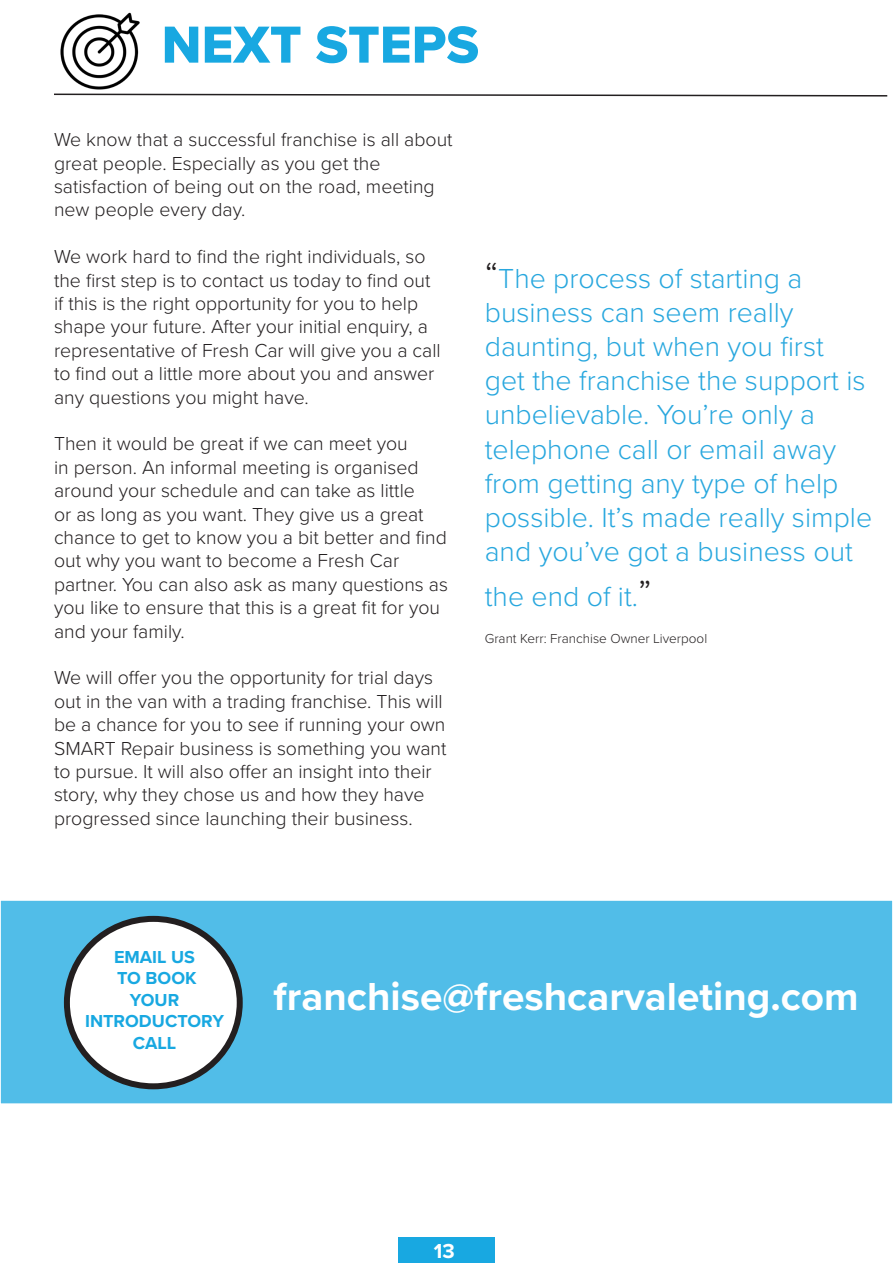
<style>
.page{position:relative;width:893px;height:1263px;background:#fff}
.page>*{position:absolute;margin:0;border:0;box-sizing:border-box;transform-origin:0 0}
.t1{font:54px "Proxima Nova Extrabld";color:#18a8e1}
.t2{font:700 40.5px "Proxima Nova";color:#fff}
.t3{font:300 28.5px/34.2px "Proxima Nova";color:#28a7de}
.t4{font:700 21px "Proxima Nova";color:#fff}
.t5{font:300 19.5px/23.4px "Proxima Nova";color:#231f20}
.t6{font:700 18px/21.6px "Proxima Nova";color:#18a8e1;text-align:center}
.t7{font:300 13.5px "Proxima Nova";color:#231f20}
.s1{font-size:37.5px;color:#231f20}
</style>
<div class="page">
<svg style="left:54px;top:93px;width:834px;height:4px"></svg>
<img style="left:56px;top:12px;width:91px;height:82px">
<div style="left:398px;top:1237px;width:97px;height:26px;background:#18a8e1"></div>
<div style="left:0;top:900px;width:893px;height:204px;background:#51bde8"></div>
<div style="left:67px;top:919px;width:173px;height:167px;background:#fff;border-radius:50%"></div>
<div style="left:64px;top:916px;width:179px;height:173px;border:6px solid #231f20;border-radius:50%"></div>
<p class="t1" style="left:162px;top:4px;width:319px">NEXT STEPS</p>
<p class="t5" style="left:54px;top:127px;width:400px">We know that a successful franchise is all about great people. Especially as you get the</p>
<p class="t5" style="left:54px;top:174px;width:382px">satisfaction of being out on the road, meeting new people every day.</p>
<p class="t5" style="left:54px;top:244px;width:388px">We work hard to find the right individuals, so the first step is to contact us today to find out if this is the right opportunity for you to help shape your future. After your initial enquiry, a representative of Fresh Car will give you a call to find out a little more about you and answer any questions you might have.</p>
<p class="t5" style="left:54px;top:431px;width:394px">Then it would be great if we can meet you<br>in person. An informal meeting is organised around your schedule and can take as little<br>or as long as you want. They give us a great chance to get to know you a bit better and find out why you want to become a Fresh Car</p>
<p class="t5" style="left:54px;top:571px;width:396px">partner. You can also ask as many questions as you like to ensure that this is a great fit for you and your family.</p>
<p class="t5" style="left:54px;top:665px;width:394px">We will offer you the opportunity for trial days out in the van with a trading franchise. This will be a chance for you to see if running your own SMART Repair business is something you want to pursue. It will also offer an insight into their story, why they chose us and how they have progressed since launching their business.</p>
<p class="t3" style="left:485px;top:259px;width:319px"><span class="s1">“</span>The process of starting a</p>
<p class="t3" style="left:485px;top:294px;width:341px">business can seem really daunting, but when you first</p>
<p class="t3" style="left:485px;top:362px;width:382px">get the franchise the support is</p>
<p class="t3" style="left:485px;top:396px;width:389px">unbelievable. You’re only a telephone call or email away from getting any type of help possible. It’s made really simple and you’ve got a business out</p>
<p class="t3" style="left:485px;top:578px;width:168px">the end of it.<span class="s1">”</span></p>
<p class="t7" style="left:485px;top:628px;width:224px">Grant Kerr: Franchise Owner Liverpool</p>
<p class="t6" style="left:114px;top:945px;width:83px">EMAIL US</p>
<p class="t6" style="left:117px;top:967px;width:81px">TO BOOK</p>
<p class="t6" style="left:130px;top:988px;width:51px">YOUR</p>
<p class="t6" style="left:85px;top:1010px;width:140px">INTRODUCTORY<br>CALL</p>
<p class="t2" style="left:274px;top:966px;width:587px">franchise@freshcarvaleting.com</p>
<p class="t4" style="left:434px;top:1235px;width:22px">13</p>
</div>
